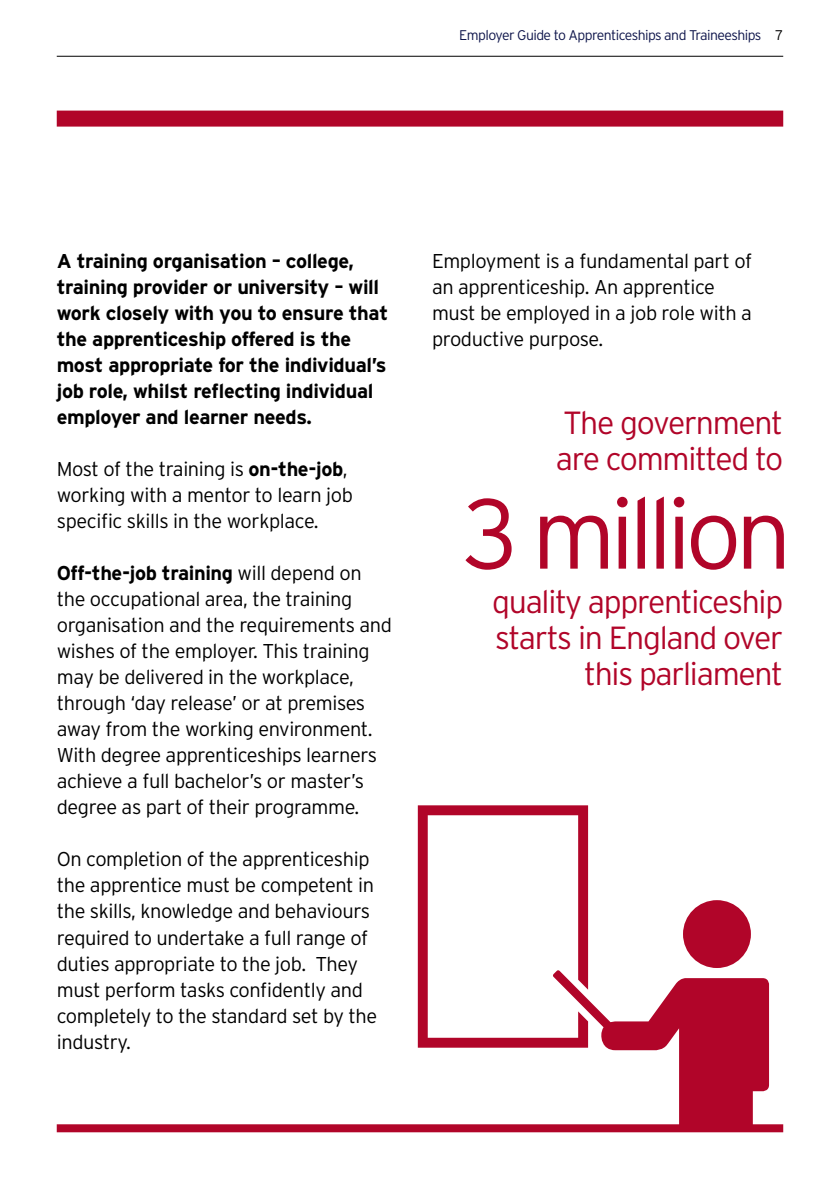
<style>
.page{position:relative;width:840px;height:1191px;background:#fff}
.page>*{position:absolute;margin:0;border:0;box-sizing:border-box;transform-origin:0 0}
.t1{font:300 98.8px "Interstate";letter-spacing:-.06em;color:#b10529}
.t2{font:300 32px/36px "Interstate";letter-spacing:-.04em;color:#b10529}
.t3{font:300 20px/26px "Interstate";letter-spacing:-.02em;color:#000}
.t4{font:700 20px/26px "Interstate";letter-spacing:-.02em;color:#000}
.t5{font:300 14px "Interstate";letter-spacing:-.04em;color:#0d144a}
.s1{color:#000}
.s2{font-weight:700}
</style>
<div class="page">
<hr style="left:57px;top:56px;width:725px;height:1px;background:#000">
<div style="left:57px;top:111px;width:725px;height:16px;background:#b10529"></div>
<div style="left:57px;top:1124px;width:725px;height:8px;background:#b10529"></div>
<svg style="left:417px;top:805px;width:170px;height:242px"></svg>
<svg style="left:552px;top:900px;width:216px;height:225px"></svg>
<p class="t5" style="left:459px;top:27px;width:325px">Employer Guide to Apprenticeships and Traineeships <span class="s1">7</span></p>
<p class="t4" style="left:57px;top:248px;width:333px">A training organisation – college, training provider or university – will work closely with you to ensure that the apprenticeship offered is the most appropriate for the individual’s job role, whilst reflecting individual employer and learner needs.</p>
<p class="t3" style="left:57px;top:456px;width:297px">Most of the training is <span class="s2">on-the-job</span>, working with a mentor to learn job specific skills in the workplace.</p>
<p class="t3" style="left:57px;top:560px;width:337px"><span class="s2">Off-the-job training</span> will depend on the occupational area, the training organisation and the requirements and wishes of the employer. This training may be delivered in the workplace, through ‘day release’ or at premises away from the working environment.<br>With degree apprenticeships learners achieve a full bachelor’s or master’s degree as part of their programme.</p>
<p class="t3" style="left:57px;top:846px;width:322px">On completion of the apprenticeship the apprentice must be competent in the skills, knowledge and behaviours required to undertake a full range of duties appropriate to the job. They must perform tasks confidently and completely to the standard set by the industry.</p>
<p class="t3" style="left:432px;top:248px;width:321px">Employment is a fundamental part of an apprenticeship. An apprentice must be employed in a job role with a productive purpose.</p>
<h2 class="t2" style="left:555px;top:404px;width:229px">The government are committed to</h2>
<h1 class="t1" style="left:462px;top:478px;width:331px">3 million</h1>
<h2 class="t2" style="left:492px;top:583px;width:292px;text-align:right">quality apprenticeship starts in England over this parliament</h2>
</div>
